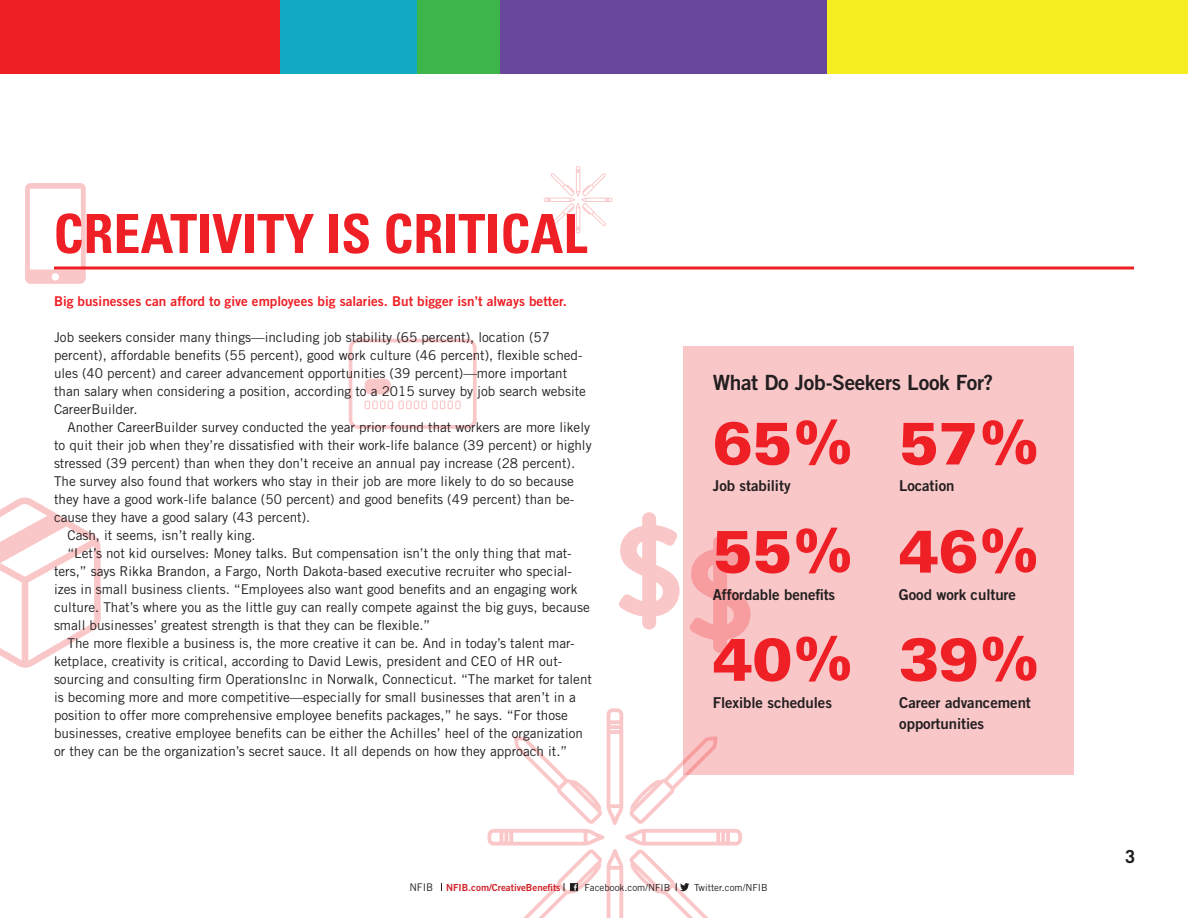
<style>
.page{position:relative;width:1188px;height:918px;background:#fff}
.page>*{position:absolute;margin:0;border:0;box-sizing:border-box;transform-origin:0 0}
.t1{font:900 60px "Univers LT Std";letter-spacing:-.005em;color:#ee2026}
.t2{font:700 condensed 54px "Univers LT Std";color:#ee2026}
.t3{font:21px "Trade Gothic LT Std Bd 2";letter-spacing:-.015em;color:#231f20}
.t4{font:700 18px "Trade Gothic LT Std";color:#231f20}
.t5{font:15px/21px "Trade Gothic LT Std Bd 2";letter-spacing:-.005em;color:#231f20}
.t6{font:13.5px/18px "Trade Gothic LT Std";color:#231f20}
.t7{font:13.5px "Trade Gothic LT Std Bd 2";color:#ee2026}
.t8{font:9.75px "Trade Gothic LT Std";color:#231f20}
.t9{font:9.75px "Trade Gothic LT Std Bd 2";color:#d1232a}
.s1{font-family:"Trade Gothic LT Std";font-size:10.5px;color:#231f20}
</style>
<div class="page">
<svg style="left:0;top:498px;width:101px;height:170px"></svg>
<svg style="left:349px;top:339px;width:128px;height:90px"></svg>
<svg style="left:25px;top:183px;width:61px;height:101px"></svg>
<svg style="left:544px;top:166px;width:68px;height:67px"></svg>
<svg style="left:619px;top:512px;width:61px;height:118px"></svg>
<div style="left:0;top:0;width:280px;height:73px;background:#ee2026"></div>
<div style="left:280px;top:0;width:137px;height:73px;background:#10aac3"></div>
<div style="left:417px;top:0;width:83px;height:73px;background:#3db54a"></div>
<div style="left:500px;top:0;width:328px;height:73px;background:#69479c"></div>
<div style="left:828px;top:0;width:360px;height:73px;background:#f7ee22"></div>
<hr style="left:54px;top:266px;width:1080px;height:3px;background:#ee2026">
<svg style="left:488px;top:708px;width:254px;height:210px"></svg>
<div style="left:683px;top:346px;width:391px;height:428px;background:#fac7c9"></div>
<p class="t2" style="left:53px;top:201px;width:535px">CREATIVITY IS CRITICAL</p>
<p class="t7" style="left:54px;top:293px;width:515px">Big businesses can afford to give employees big salaries. But bigger isn’t always better.</p>
<p class="t6" style="left:54px;top:328px;width:534px">Job seekers consider many things—including job stability (65 percent), location (57 percent), affordable benefits (55 percent), good work culture (46 percent), flexible sched&shy;ules (40 percent) and career advancement opportunities (39 percent)—more important than salary when considering a position, according to a 2015 survey by job search website CareerBuilder.</p>
<p class="t6" style="left:54px;top:418px;width:539px;text-indent:14px">Another CareerBuilder survey conducted the year prior found that workers are more likely to quit their job when they’re dissatisfied with their work-life balance (39 percent) or highly stressed (39 percent) than when they don’t receive an annual pay increase (28 percent).<br>The survey also found that workers who stay in their job are more likely to do so because they have a good work-life balance (50 percent) and good benefits (49 percent) than be&shy;cause they have a good salary (43 percent).</p>
<p class="t6" style="left:68px;top:526px;width:190px">Cash, it seems, isn’t really king.</p>
<p class="t6" style="left:54px;top:544px;width:537px;text-indent:14px">“Let’s not kid ourselves: Money talks. But compensation isn’t the only thing that mat&shy;ters,” says Rikka Brandon, a Fargo, North Dakota-based executive recruiter who special&shy;izes in small business clients. “Employees also want good benefits and an engaging work culture. That’s where you as the little guy can really compete against the big guys, because small businesses’ greatest strength is that they can be flexible.”</p>
<p class="t6" style="left:54px;top:634px;width:540px;text-indent:14px">The more flexible a business is, the more creative it can be. And in today’s talent mar&shy;ketplace, creativity is critical, according to David Lewis, president and CEO of HR out&shy;sourcing and consulting firm OperationsInc in Norwalk, Connecticut. “The market for talent is becoming more and more competitive—especially for small businesses that aren’t in a position to offer more comprehensive employee benefits packages,” he says. “For those businesses, creative employee benefits can be either the Achilles’ heel of the organization or they can be the organization’s secret sauce. It all depends on how they approach it.”</p>
<p class="t3" style="left:713px;top:370px;width:282px">What Do Job-Seekers Look For?</p>
<p class="t1" style="left:713px;top:405px;width:141px">65%</p>
<p class="t5" style="left:713px;top:475px;width:79px">Job stability</p>
<p class="t1" style="left:899px;top:405px;width:141px">57%</p>
<p class="t5" style="left:899px;top:475px;width:57px">Location</p>
<p class="t1" style="left:713px;top:513px;width:141px">55%</p>
<p class="t1" style="left:899px;top:513px;width:141px">46%</p>
<p class="t5" style="left:899px;top:584px;width:119px">Good work culture</p>
<p class="t5" style="left:713px;top:584px;width:124px">Affordable benefits</p>
<p class="t1" style="left:713px;top:622px;width:141px">40%</p>
<p class="t1" style="left:899px;top:622px;width:141px">39%</p>
<p class="t5" style="left:899px;top:692px;width:133px">Career advancement opportunities</p>
<p class="t5" style="left:713px;top:692px;width:121px">Flexible schedules</p>
<p class="t9" style="left:409px;top:881px;width:153px"><span class="s1">NFIB</span> NFIB.com/CreativeBenefits</p>
<p class="t8" style="left:584px;top:881px;width:87px">Facebook.com/NFIB</p>
<p class="t8" style="left:694px;top:881px;width:75px">Twitter.com/NFIB</p>
<p class="t4" style="left:1125px;top:846px;width:12px">3</p>
</div>
